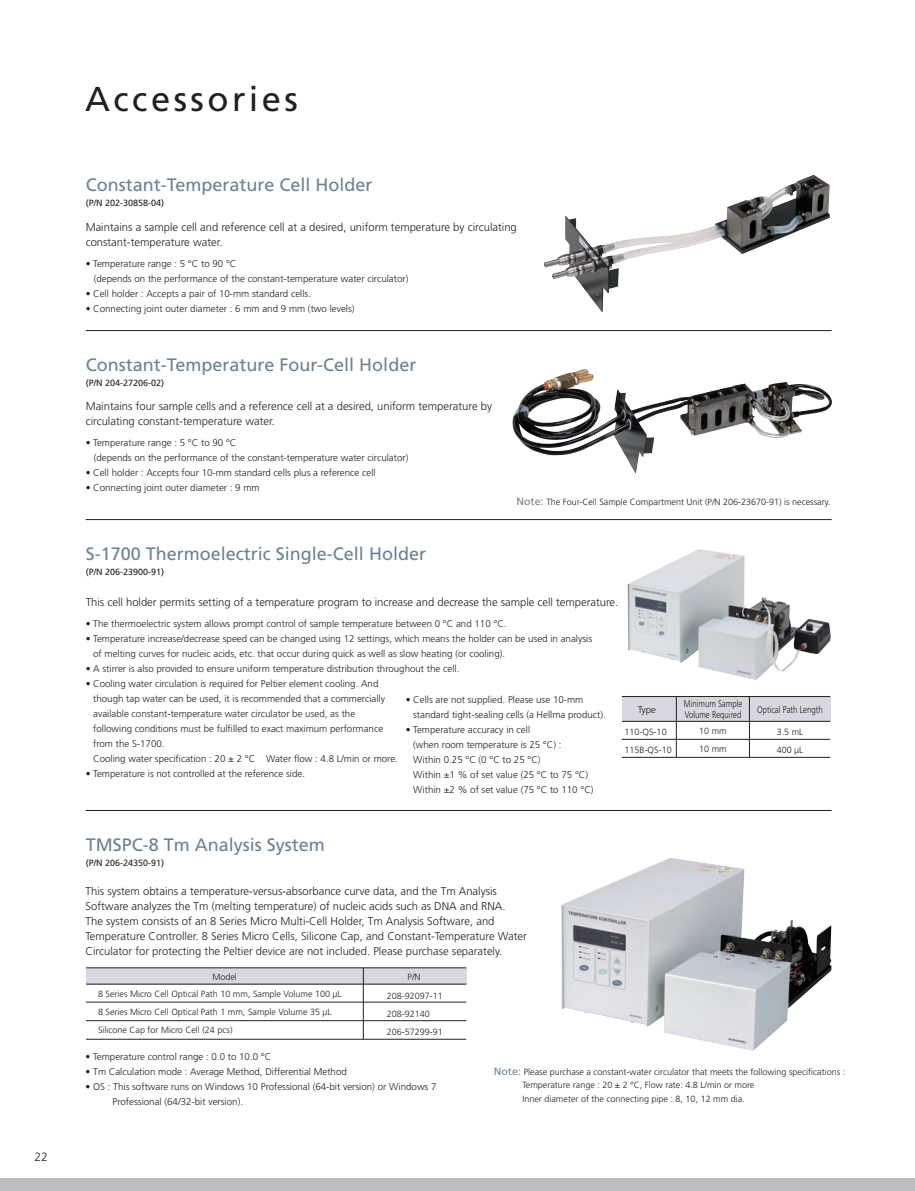
<style>
.page{position:relative;width:915px;height:1191px;background:#fff}
.page>*{position:absolute;margin:0;border:0;box-sizing:border-box;transform-origin:0 0}
.t1{font:34.5px "Frutiger LT Std";letter-spacing:.1em;color:#231f20}
.t2{font:18px "Frutiger LT Std";color:#6c8191}
.t3{font:300 12px "Frutiger LT Std";color:#231f20}
.t4{font:300 11.25px/15px "Frutiger LT Std";color:#231f20}
.t5{font:300 9.75px/15px "Frutiger LT Std";color:#231f20}
.t6{font:300 9.75px/10.5px "Frutiger LT Std";color:#231f20;scale:.8 1}
.t7{font:300 9px/18px "Frutiger LT Std";color:#231f20}
.t8{font:9px "Frutiger LT Std";color:#231f20}
.s1{font-weight:400;font-size:10.5px;color:#6c8191}
</style>
<div class="page">
<div style="left:0;top:1178px;width:914px;height:13px;background:#bcbdc0"></div>
<img style="left:512px;top:369px;width:319px;height:104px">
<img style="left:544px;top:175px;width:285px;height:137px">
<img style="left:627px;top:549px;width:203px;height:131px">
<hr style="left:86px;top:330px;width:745px;height:1px;background:#231f20">
<hr style="left:86px;top:810px;width:745px;height:1px;background:#231f20">
<hr style="left:86px;top:519px;width:745px;height:1px;background:#231f20">
<div style="left:621px;top:696px;width:209px;height:25px;background:#d9d8e0"></div>
<hr style="left:621px;top:721px;width:209px;height:1px;background:#231f20">
<hr style="left:621px;top:739px;width:209px;height:1px;background:#231f20">
<hr style="left:675px;top:696px;width:1px;height:61px;background:#231f20">
<hr style="left:748px;top:696px;width:1px;height:61px;background:#231f20">
<hr style="left:621px;top:696px;width:209px;height:1px;background:#231f20">
<hr style="left:621px;top:757px;width:209px;height:1px;background:#231f20">
<img style="left:561px;top:858px;width:270px;height:192px">
<div style="left:86px;top:968px;width:380px;height:16px;background:#d9d8e0"></div>
<hr style="left:86px;top:983px;width:380px;height:1px;background:#231f20">
<hr style="left:86px;top:1001px;width:380px;height:1px;background:#231f20">
<hr style="left:86px;top:1020px;width:380px;height:1px;background:#231f20">
<hr style="left:86px;top:1039px;width:380px;height:1px;background:#231f20">
<hr style="left:363px;top:967px;width:1px;height:72px;background:#231f20">
<hr style="left:86px;top:967px;width:380px;height:1px;background:#231f20">
<p class="t3" style="left:35px;top:1150px;width:15px">22</p>
<h1 class="t1" style="left:85px;top:78px;width:214px">Accessories</h1>
<h2 class="t2" style="left:86px;top:174px;width:288px">Constant-Temperature Cell Holder</h2>
<p class="t8" style="left:86px;top:198px;width:80px">(P/N 202-30858-04)</p>
<p class="t4" style="left:86px;top:220px;width:432px">Maintains a sample cell and reference cell at a desired, uniform temperature by circulating constant-temperature water.</p>
<p class="t5" style="left:94px;top:256px;width:316px;text-indent:-8px">• Temperature range : 5 °C to 90 °C<br>(depends on the performance of the constant-temperature water circulator)</p>
<p class="t5" style="left:86px;top:286px;width:227px">• Cell holder : Accepts a pair of 10-mm standard cells.</p>
<p class="t5" style="left:86px;top:301px;width:270px">• Connecting joint outer diameter : 6 mm and 9 mm (two levels)</p>
<h2 class="t2" style="left:86px;top:354px;width:332px">Constant-Temperature Four-Cell Holder</h2>
<p class="t8" style="left:86px;top:378px;width:80px">(P/N 204-27206-02)</p>
<p class="t4" style="left:86px;top:398px;width:408px">Maintains four sample cells and a reference cell at a desired, uniform temperature by circulating constant-temperature water.</p>
<p class="t5" style="left:94px;top:435px;width:316px;text-indent:-8px">• Temperature range : 5 °C to 90 °C<br>(depends on the performance of the constant-temperature water circulator)</p>
<p class="t5" style="left:86px;top:465px;width:291px">• Cell holder : Accepts four 10-mm standard cells plus a reference cell</p>
<p class="t5" style="left:86px;top:480px;width:175px">• Connecting joint outer diameter : 9 mm</p>
<h2 class="t2" style="left:86px;top:543px;width:342px">S-1700 Thermoelectric Single-Cell Holder</h2>
<p class="t8" style="left:86px;top:567px;width:80px">(P/N 206-23900-91)</p>
<p class="t7" style="left:516px;top:493px;width:315px"><span class="s1">Note:</span> The Four-Cell Sample Compartment Unit (P/N 206-23670-91) is necessary.</p>
<p class="t4" style="left:86px;top:594px;width:534px">This cell holder permits setting of a temperature program to increase and decrease the sample cell temperature.</p>
<p class="t5" style="left:86px;top:616px;width:422px">• The thermoelectric system allows prompt control of sample temperature between 0 °C and 110 °C.</p>
<p class="t5" style="left:93px;top:631px;width:500px;text-indent:-7px">• Temperature increase/decrease speed can be changed using 12 settings, which means the holder can be used in analysis of melting curves for nucleic acids, etc. that occur during quick as well as slow heating (or cooling).</p>
<p class="t5" style="left:86px;top:661px;width:375px">• A stirrer is also provided to ensure uniform temperature distribution throughout the cell.</p>
<p class="t5" style="left:93px;top:676px;width:306px;text-indent:-7px">• Cooling water circulation is required for Peltier element cooling. And though tap water can be used, it is recommended that a commercially available constant-temperature water circulator be used, as the<br>following conditions must be fulfilled to exact maximum performance from the S-1700.<br>Cooling water specification : 20 ± 2 °C Water flow : 4.8 L/min or more.</p>
<p class="t5" style="left:86px;top:766px;width:221px">• Temperature is not controlled at the reference side.</p>
<p class="t5" style="left:413px;top:692px;width:194px;text-indent:-7px">• Cells are not supplied. Please use 10-mm standard tight-sealing cells (a Hellma product).</p>
<p class="t5" style="left:413px;top:722px;width:182px;text-indent:-7px">• Temperature accuracy in cell<br>(when room temperature is 25 °C) :<br>Within 0.25 °C (0 °C to 25 °C)<br>Within ±1 % of set value (25 °C to 75 °C)<br>Within ±2 % of set value (75 °C to 110 °C)</p>
<p class="t6" style="left:683px;top:699px;width:75px">Minimum Sample<br>Volume Required</p>
<p class="t5" style="left:637px;top:702px;width:20px">Type</p>
<p class="t6" style="left:757px;top:704px;width:83px">Optical Path Length</p>
<p class="t7" style="left:624px;top:723px;width:49px">110-QS-10<br>115B-QS-10</p>
<p class="t7" style="left:699px;top:722px;width:29px">10 mm<br>10 mm</p>
<p class="t7" style="left:776px;top:722px;width:28px">3.5 mL<br>400 μL</p>
<h2 class="t2" style="left:86px;top:834px;width:241px">TMSPC-8 Tm Analysis System</h2>
<p class="t8" style="left:86px;top:858px;width:80px">(P/N 206-24350-91)</p>
<p class="t4" style="left:85px;top:883px;width:442px">This system obtains a temperature-versus-absorbance curve data, and the Tm Analysis Software analyzes the Tm (melting temperature) of nucleic acids such as DNA and RNA.<br>The system consists of an 8 Series Micro Multi-Cell Holder, Tm Analysis Software, and Temperature Controller. 8 Series Micro Cells, Silicone Cap, and Constant-Temperature Water Circulator for protecting the Peltier device are not included. Please purchase separately.</p>
<p class="t7" style="left:212px;top:968px;width:26px">Model</p>
<p class="t7" style="left:407px;top:968px;width:15px">P/N</p>
<p class="t7" style="left:98px;top:985px;width:245px">8 Series Micro Cell Optical Path 10 mm, Sample Volume 100 μL<br>8 Series Micro Cell Optical Path 1 mm, Sample Volume 35 μL<br>Silicone Cap for Micro Cell (24 pcs)</p>
<p class="t7" style="left:386px;top:986px;width:58px">208-92097-11<br>208-92140<br>206-57299-91</p>
<p class="t5" style="left:85px;top:1049px;width:187px">• Temperature control range : 0.0 to 10.0 °C</p>
<p class="t5" style="left:85px;top:1064px;width:263px">• Tm Calculation mode : Average Method, Differential Method</p>
<p class="t5" style="left:112px;top:1079px;width:325px;text-indent:-27px">• OS : This software runs on Windows 10 Professional (64-bit version) or Windows 7<br>Professional (64/32-bit version).</p>
<p class="t7" style="left:522px;top:1065px;width:324px;line-height:13.5px;text-indent:-28px"><span class="s1">Note:</span> Please purchase a constant-water circulator that meets the following specifications :<br>Temperature range : 20 ± 2 °C, Flow rate: 4.8 L/min or more<br>Inner diameter of the connecting pipe : 8, 10, 12 mm dia.</p>
</div>
